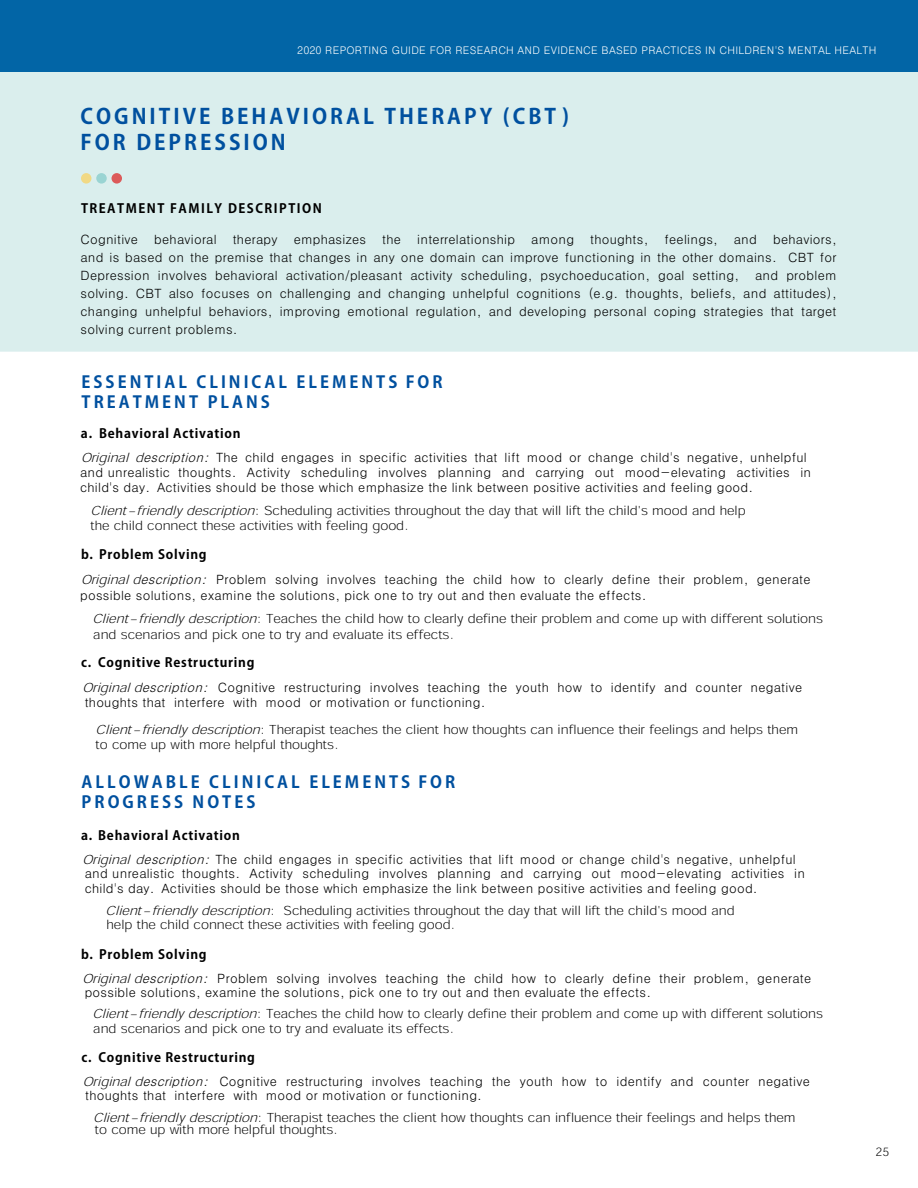
<style>
.page{position:relative;width:918px;height:1188px;background:#fff}
.page>*{position:absolute;margin:0;border:0;box-sizing:border-box;transform-origin:0 0}
.t1{font:700 21px/25.2px "Adobe Gothic Std";letter-spacing:.145em;color:#00509f}
.t2{font:700 16.5px/19.8px "Adobe Gothic Std";letter-spacing:.18em;color:#00509f}
.t3{font:300 12.75px/17.9px "Adobe Gothic Std";color:#000}
.t4{font:700 12.75px "Adobe Gothic Std";letter-spacing:.12em;color:#000}
.t5{font:300 12px "Adobe Gothic Std";color:#000}
.t6{font:300 10.5px "Adobe Gothic Std";color:#fff}
.s1{font-weight:700}
.s2{font-style:italic}
</style>
<div class="page">
<div style="left:0;top:72px;width:918px;height:280px;background:#daeeed"></div>
<div style="left:112px;top:173px;width:10px;height:11px;background:#dc5a5a;border-radius:50%"></div>
<div style="left:96px;top:173px;width:11px;height:11px;background:#9ad4d3;border-radius:50%"></div>
<div style="left:81px;top:173px;width:10px;height:11px;background:#f1d985;border-radius:50%"></div>
<div style="left:0;top:0;width:918px;height:72px;background:#0265a6"></div>
<p class="t6" style="left:297px;top:45px;width:581px">2020 REPORTING GUIDE FOR RESEARCH AND EVIDENCE BASED PRACTICES IN CHILDREN'S MENTAL HEALTH</p>
<h1 class="t1" style="left:81px;top:105px;width:490px">COGNITIVE BEHAVIORAL THERAPY (CBT )<br>FOR DEPRESSION</h1>
<p class="t4" style="left:81px;top:200px;width:242px">TREATMENT FAMILY DESCRIPTION</p>
<p class="t3" style="left:81px;top:231px;width:758px;text-align:justify">Cognitive behavioral therapy emphasizes the interrelationship among thoughts, feelings, and behaviors, and is based on the premise that changes in any one domain can improve functioning in the other domains. CBT for Depression involves behavioral activation/pleasant activity scheduling, psychoeducation, goal setting, and problem solving. CBT also focuses on challenging and changing unhelpful cognitions (e.g. thoughts, beliefs, and attitudes), changing unhelpful behaviors, improving emotional regulation, and developing personal coping strategies that target solving current problems.</p>
<p class="t2" style="left:82px;top:373px;width:362px">ESSENTIAL CLINICAL ELEMENTS FOR<br>TREATMENT PLANS</p>
<p class="t3" style="left:81px;top:421px;width:728px;line-height:24.2px"><span class="s1">a. Behavioral Activation<br></span><span class="s2">Original description:</span> The child engages in specific activities that lift mood or change child's negative, unhelpful</p>
<p class="t3" style="left:80px;top:465px;width:733px;line-height:15.3px">and unrealistic thoughts. Activity scheduling involves planning and carrying out mood-elevating activities in child's day. Activities should be those which emphasize the link between positive activities and feeling good.</p>
<p class="t3" style="left:90px;top:502px;width:657px;line-height:14.7px"><span class="s2">Client-friendly description</span>: Scheduling activities throughout the day that will lift the child's mood and help the child connect these activities with feeling good.</p>
<p class="t3" style="left:81px;top:542px;width:732px;line-height:25px"><span class="s1">b. Problem Solving<br></span><span class="s2">Originaldescription:</span> Problem solving involves teaching the child how to clearly define their problem, generate</p>
<p class="t3" style="left:92px;top:583px;width:732px;line-height:23.7px;text-indent:-12px">possible solutions, examine the solutions, pick one to try out and then evaluate the effects.<br><span class="s2">Client-friendly description</span>: Teaches the child how to clearly define their problem and come up with different solutions</p>
<p class="t3" style="left:93px;top:624px;width:363px">and scenarios and pick one to try and evaluate its effects.</p>
<p class="t3" style="left:81px;top:651px;width:723px;line-height:24.2px"><span class="s1">c. Cognitive Restructuring<br></span><span class="s2">Originaldescription:</span> Cognitive restructuring involves teaching the youth how to identify and counter negative</p>
<p class="t3" style="left:96px;top:689px;width:704px;line-height:26.7px;text-indent:-11px">thoughts that interfere with mood or motivation or functioning.<br><span class="s2">Client-friendly description</span>: Therapist teaches the client how thoughts can influence their feelings and helps them</p>
<p class="t3" style="left:96px;top:735px;width:245px">to come up with more helpful thoughts.</p>
<p class="t2" style="left:82px;top:773px;width:375px">ALLOWABLE CLINICAL ELEMENTS FOR<br>PROGRESS NOTES</p>
<p class="t3" style="left:81px;top:823px;width:717px;line-height:24.2px"><span class="s1">a. Behavioral Activation<br></span><span class="s2">Original description:</span> The child engages in specific activities that lift mood or change child's negative, unhelpful</p>
<p class="t3" style="left:85px;top:866px;width:722px;line-height:14.4px">and unrealistic thoughts. Activity scheduling involves planning and carrying out mood-elevating activities in child's day. Activities should be those which emphasize the link between positive activities and feeling good.</p>
<p class="t3" style="left:106px;top:902px;width:631px;line-height:14.7px"><span class="s2">Client-friendly description</span>: Scheduling activities throughout the day that will lift the child's mood and help the child connect these activities with feeling good.</p>
<p class="t3" style="left:81px;top:942px;width:732px;line-height:24.2px"><span class="s1">b. Problem Solving<br></span><span class="s2">Originaldescription:</span> Problem solving involves teaching the child how to clearly define their problem, generate</p>
<p class="t3" style="left:92px;top:981px;width:732px;line-height:21.3px;text-indent:-8px">possible solutions, examine the solutions, pick one to try out and then evaluate the effects.<br><span class="s2">Client-friendly description</span>: Teaches the child how to clearly define their problem and come up with different solutions</p>
<p class="t3" style="left:93px;top:1019px;width:363px">and scenarios and pick one to try and evaluate its effects.</p>
<p class="t3" style="left:81px;top:1046px;width:730px;line-height:24.2px"><span class="s1">c. Cognitive Restructuring<br></span><span class="s2">Originaldescription:</span> Cognitive restructuring involves teaching the youth how to identify and counter negative</p>
<p class="t3" style="left:93px;top:1084px;width:704px;line-height:22px;text-indent:-8px">thoughts that interfere with mood or motivation or functioning.<br><span class="s2">Client-friendly description</span>: Therapist teaches the client how thoughts can influence their feelings and helps them</p>
<p class="t3" style="left:95px;top:1120px;width:245px">to come up with more helpful thoughts.</p>
<p class="t5" style="left:876px;top:1143px;width:15px">25</p>
</div>
